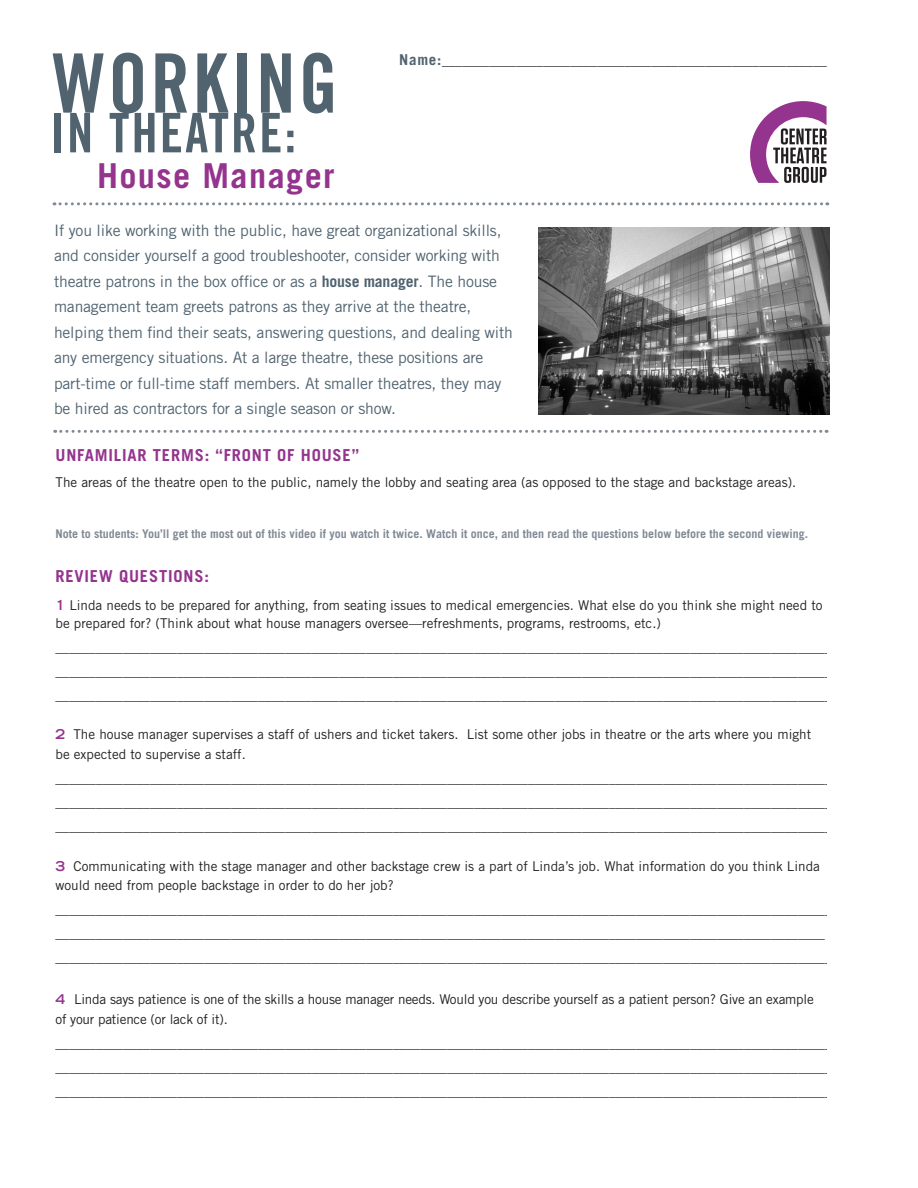
<style>
.page{position:relative;width:918px;height:1188px;background:#fff}
.page>*{position:absolute;margin:0;border:0;box-sizing:border-box;transform-origin:0 0}
.t1{font:82.05px "Trade Gothic LT Std Bd Cn 20";letter-spacing:.04em;color:#50636f;scale:.96 1}
.t2{font:54.6px "Trade Gothic LT Std Bd Cn 20";letter-spacing:.04em;color:#50636f;scale:.96 1}
.t3{font:700 34.35px "Trade Gothic LT Std";letter-spacing:.04em;color:#94348e}
.t4{font:700 16.5px "Trade Gothic LT Std";letter-spacing:.05em;color:#94348e}
.t5{font:15.75px/25.5px "Trade Gothic LT Std";letter-spacing:-.01em;color:#50636f}
.t6{font:13.5px/24px "Trade Gothic LT Std";color:#231f20}
.t7{font:700 12px "Trade Gothic LT Std";color:#808a95}
.s1{font-weight:700;font-size:15px;color:#50636f}
.s2{font-weight:700}
.s3{font-weight:700;font-stretch:expanded;color:#94348e}
</style>
<div class="page">
<img style="left:539px;top:227px;width:291px;height:187px">
<svg style="left:750px;top:101px;width:77px;height:82px"></svg>
<svg style="left:54px;top:202px;width:774px;height:3px"></svg>
<svg style="left:55px;top:430px;width:772px;height:3px"></svg>
<h1 class="t1" style="left:53px;top:34px;width:299px">WORKING</h1>
<h2 class="t2" style="left:50px;top:100px;width:258px">IN THEATRE:</h2>
<h3 class="t3" style="left:97px;top:155px;width:239px">House Manager</h3>
<p class="t6" style="left:399px;top:48px;width:429px"><span class="s1">Name:</span>_________________________________________________________</p>
<p class="t5" style="left:54px;top:217px;width:461px">If you like working with the public, have great organizational skills, and consider yourself a good troubleshooter, consider working with theatre patrons in the box office or as a <span class="s2">house manager</span>. The house management team greets patrons as they arrive at the theatre, helping them find their seats, answering questions, and dealing with any emergency situations. At a large theatre, these positions are part-time or full-time staff members. At smaller theatres, they may be hired as contractors for a single season or show.</p>
<p class="t4" style="left:56px;top:444px;width:305px">UNFAMILIAR TERMS: “FRONT OF HOUSE”</p>
<p class="t6" style="left:56px;top:470px;width:742px">The areas of the theatre open to the public, namely the lobby and seating area (as opposed to the stage and backstage areas).</p>
<p class="t7" style="left:56px;top:527px;width:754px">Note to students: You’ll get the most out of this video if you watch it twice. Watch it once, and then read the questions below before the second viewing.</p>
<p class="t4" style="left:56px;top:566px;width:155px">REVIEW QUESTIONS:</p>
<p class="t6" style="left:56px;top:596px;width:769px;line-height:18px"><span class="s3">1</span> Linda needs to be prepared for anything, from seating issues to medical emergencies. What else do you think she might need to be prepared for? (Think about what house managers oversee—refreshments, programs, restrooms, etc.)</p>
<p class="t6" style="left:56px;top:635px;width:805px">______________________________________________________________________________________________________________________ ____________________________________________________________________________________________________________________ _______________________________________________________________________________________________________________________</p>
<p class="t6" style="left:56px;top:725px;width:757px;line-height:19.5px"><span class="s3">2</span> The house manager supervises a staff of ushers and ticket takers. List some other jobs in theatre or the arts where you might be expected to supervise a staff.</p>
<p class="t6" style="left:56px;top:766px;width:811px">________________________________________________________________________________________________________________________ ___________________________________________________________________________________________________________________ ___________________________________________________________________________________________________________________</p>
<p class="t6" style="left:56px;top:856px;width:766px;line-height:19.5px"><span class="s3">3</span> Communicating with the stage manager and other backstage crew is a part of Linda’s job. What information do you think Linda would need from people backstage in order to do her job?</p>
<p class="t6" style="left:56px;top:897px;width:811px">________________________________________________________________________________________________________________________ __________________________________________________________________________________________________________________ ___________________________________________________________________________________________________________________</p>
<p class="t6" style="left:56px;top:989px;width:760px;line-height:19.5px"><span class="s3">4</span> Linda says patience is one of the skills a house manager needs. Would you describe yourself as a patient person? Give an example of your patience (or lack of it).</p>
<p class="t6" style="left:56px;top:1031px;width:811px">________________________________________________________________________________________________________________________ ___________________________________________________________________________________________________________________ ___________________________________________________________________________________________________________________</p>
</div>
